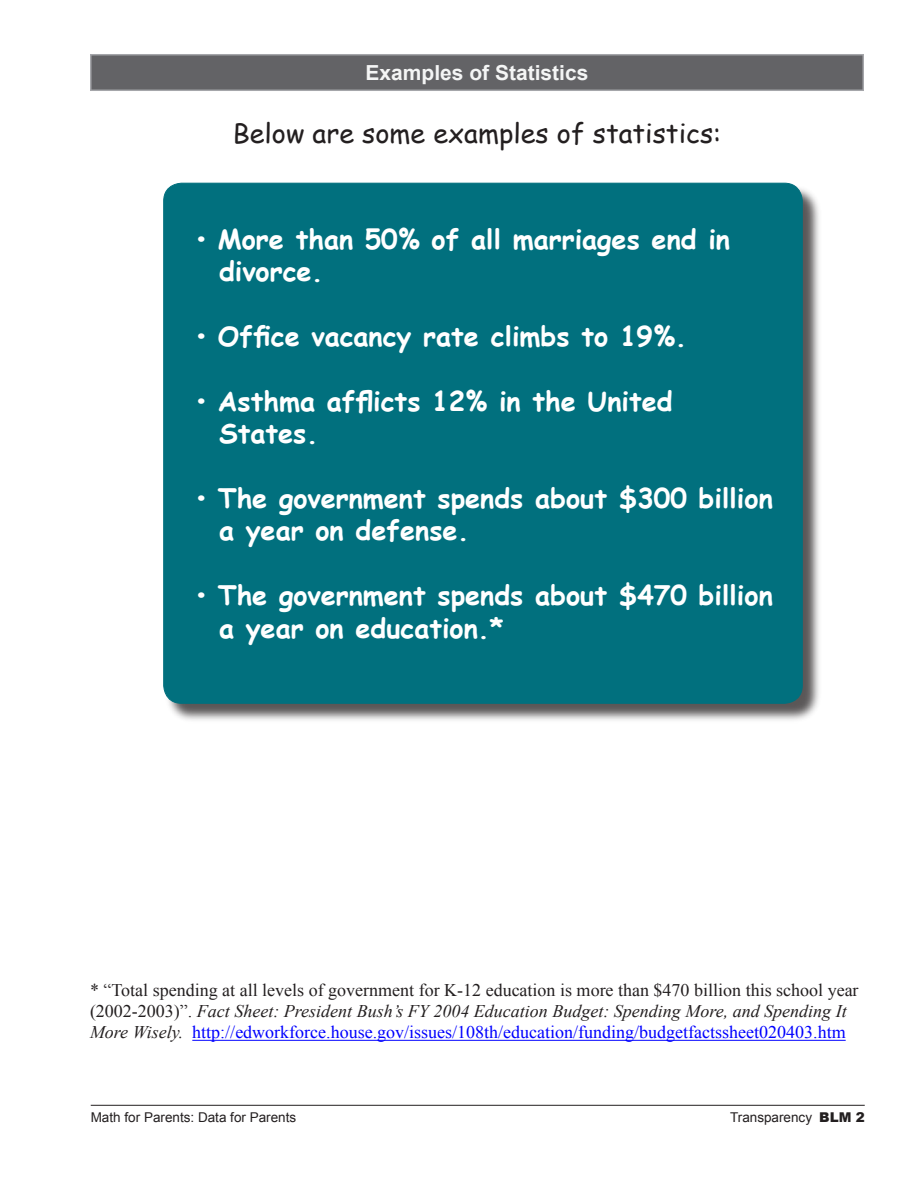
<style>
.page{position:relative;width:918px;height:1188px;background:#fff}
.page>*{position:absolute;margin:0;border:0;box-sizing:border-box;transform-origin:0 0}
.t1{font:700 27px/32.4px "Comic Sans MS";color:#fff}
.t2{font:26.7px "Comic Sans MS";color:#231f20}
.t3{font:700 20.7px "Arial";color:#f4f5f5}
.t4{font:17.7px/21.3px "Times New Roman";color:#231f20}
.t5{font:13.5px "Arial";color:#231f20}
.s1{font-style:italic}
.s2{color:#00f}
.s3{font-weight:900}
</style>
<div class="page">
<hr style="left:91px;top:1105px;width:774px;height:1px;background:#231f20">
<div style="left:91px;top:55px;width:772px;height:35px;background:#636366"></div>
<hr style="left:90px;top:54px;width:774px;height:1px;background:#a5a6aa">
<hr style="left:90px;top:55px;width:1px;height:35px;background:#a5a6aa">
<hr style="left:863px;top:55px;width:1px;height:35px;background:#a5a6aa">
<hr style="left:90px;top:90px;width:774px;height:1px;background:#a5a6aa">
<hr style="left:192px;top:1040px;width:654px;height:1px;background:#00f">
<div style="left:165px;top:184px;width:658px;height:539px;background:#231f20;opacity:.75"></div>
<div style="left:163px;top:183px;width:640px;height:520px;background:#01707e"></div>
<p class="t3" style="left:366px;top:61px;width:224px">Examples of Statistics</p>
<p class="t2" style="left:233px;top:113px;width:490px">Below are some examples of statistics:</p>
<p class="t1" style="left:219px;top:222px;width:513px;text-indent:-26px">• More than 50% of all marriages end in divorce.</p>
<p class="t1" style="left:194px;top:319px;width:495px">• Office vacancy rate climbs to 19%.</p>
<p class="t1" style="left:219px;top:384px;width:455px;text-indent:-26px">• Asthma afflicts 12% in the United<br>States.</p>
<p class="t1" style="left:219px;top:481px;width:555px;text-indent:-26px">• The government spends about $300 billion a year on defense.</p>
<p class="t1" style="left:219px;top:578px;width:555px;text-indent:-26px">• The government spends about $470 billion a year on education.*</p>
<p class="t4" style="left:90px;top:979px;width:770px">* “Total spending at all levels of government for K-12 education is more than $470 billion this school year (2002-2003)”. <span class="s1">Fact Sheet: President Bush’s FY 2004 Education Budget: Spending More, and Spending It<br>More Wisely.</span> <span class="s2">http://edworkforce.house.gov/issues/108th/education/funding/budgetfactssheet020403.htm</span></p>
<p class="t5" style="left:91px;top:1110px;width:207px">Math for Parents: Data for Parents</p>
<p class="t5" style="left:730px;top:1110px;width:136px">Transparency <span class="s3">BLM 2</span></p>
</div>
